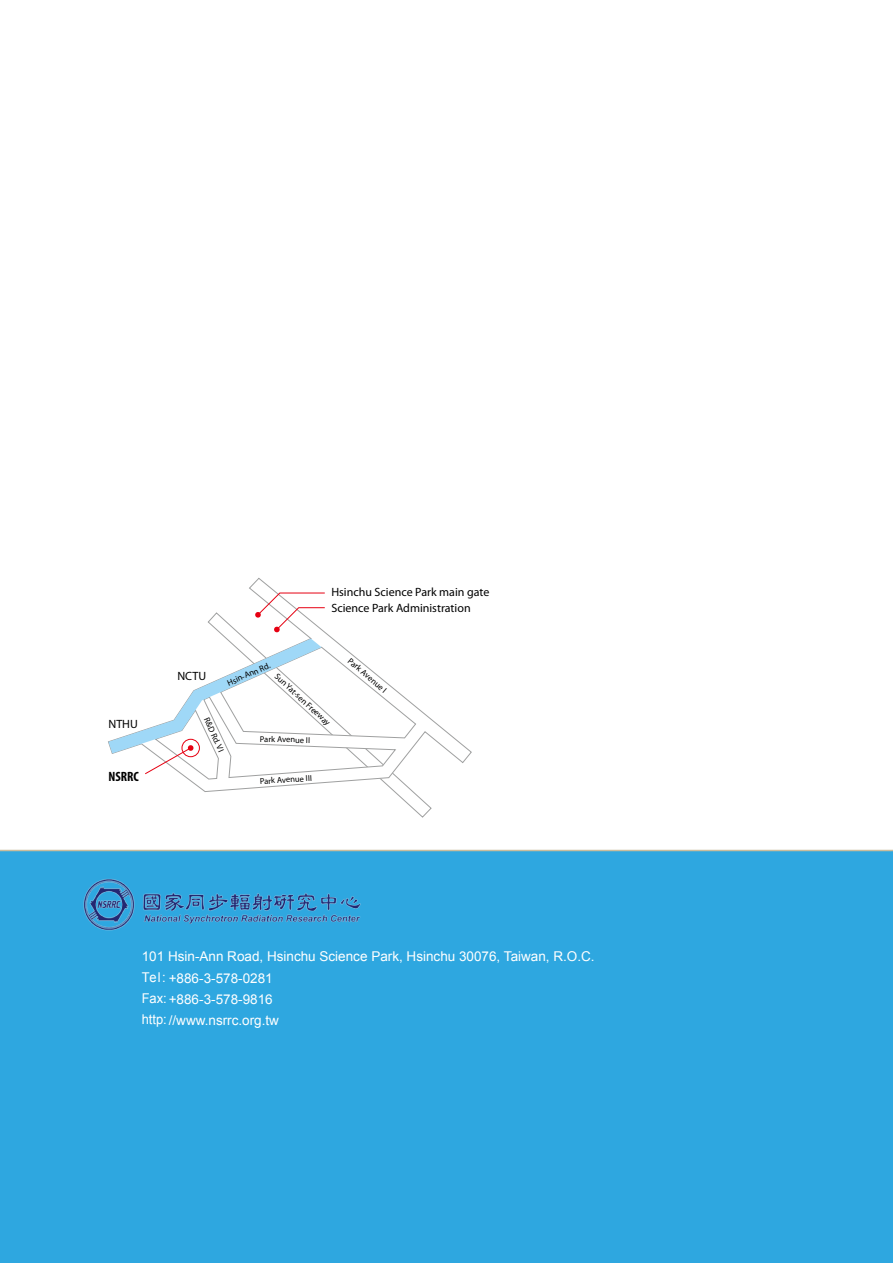
<style>
.page{position:relative;width:893px;height:1263px;background:#fff}
.page>*{position:absolute;margin:0;border:0;box-sizing:border-box;transform-origin:0 0}
.t1{font:13.5px/21.1px "Arial";color:#fff}
.t2{font:700 condensed 13.5px "Myriad Pro";color:#000}
.t3{font:12px/15.9px "Myriad Pro";color:#000}
.t4{font:8.55px "Myriad Pro";color:#000}
</style>
<div class="page">
<div style="left:0;top:850px;width:893px;height:413px;background:#2ea7e0"></div>
<hr style="left:0;top:850px;width:893px;height:1px;background:#c9bc9c">
<img style="left:83px;top:879px;width:278px;height:52px">
<svg style="left:182px;top:577px;width:290px;height:215px"></svg>
<svg style="left:255px;top:592px;width:71px;height:41px"></svg>
<svg style="left:108px;top:639px;width:214px;height:136px"></svg>
<div style="left:182px;top:739px;width:18px;height:18px;border:1px solid #e60012;border-radius:50%"></div>
<p class="t3" style="left:108px;top:715px;width:31px">NTHU</p>
<p class="t2" style="left:108px;top:768px;width:32px">NSRRC</p>
<p class="t3" style="left:331px;top:583px;width:160px">Hsinchu Science Park main gate<br>Science Park Administration</p>
<p class="t4" style="left:226px;top:678px;width:47px;rotate:-23deg">Hsin-Ann Rd.</p>
<p class="t4" style="left:352px;top:656px;width:50px;rotate:40deg">Park Avenue I</p>
<p class="t3" style="left:177px;top:667px;width:30px">NCTU</p>
<p class="t4" style="left:280px;top:671px;width:74px;rotate:43deg">Sun Yat-sen Freeway</p>
<p class="t4" style="left:211px;top:715px;width:38px;rotate:66deg">R&amp;D Rd. VI</p>
<p class="t4" style="left:260px;top:734px;width:52px;rotate:1deg">Park Avenue II</p>
<p class="t4" style="left:259px;top:776px;width:54px;rotate:-4deg">Park Avenue III</p>
<p class="t1" style="left:142px;top:946px;width:454px">101 Hsin-Ann Road, Hsinchu Science Park, Hsinchu 30076, Taiwan, R.O.C.<br>Tel: +886-3-578-0281<br>Fax:+886-3-578-9816<br>http://www.nsrrc.org.tw</p>
</div>
